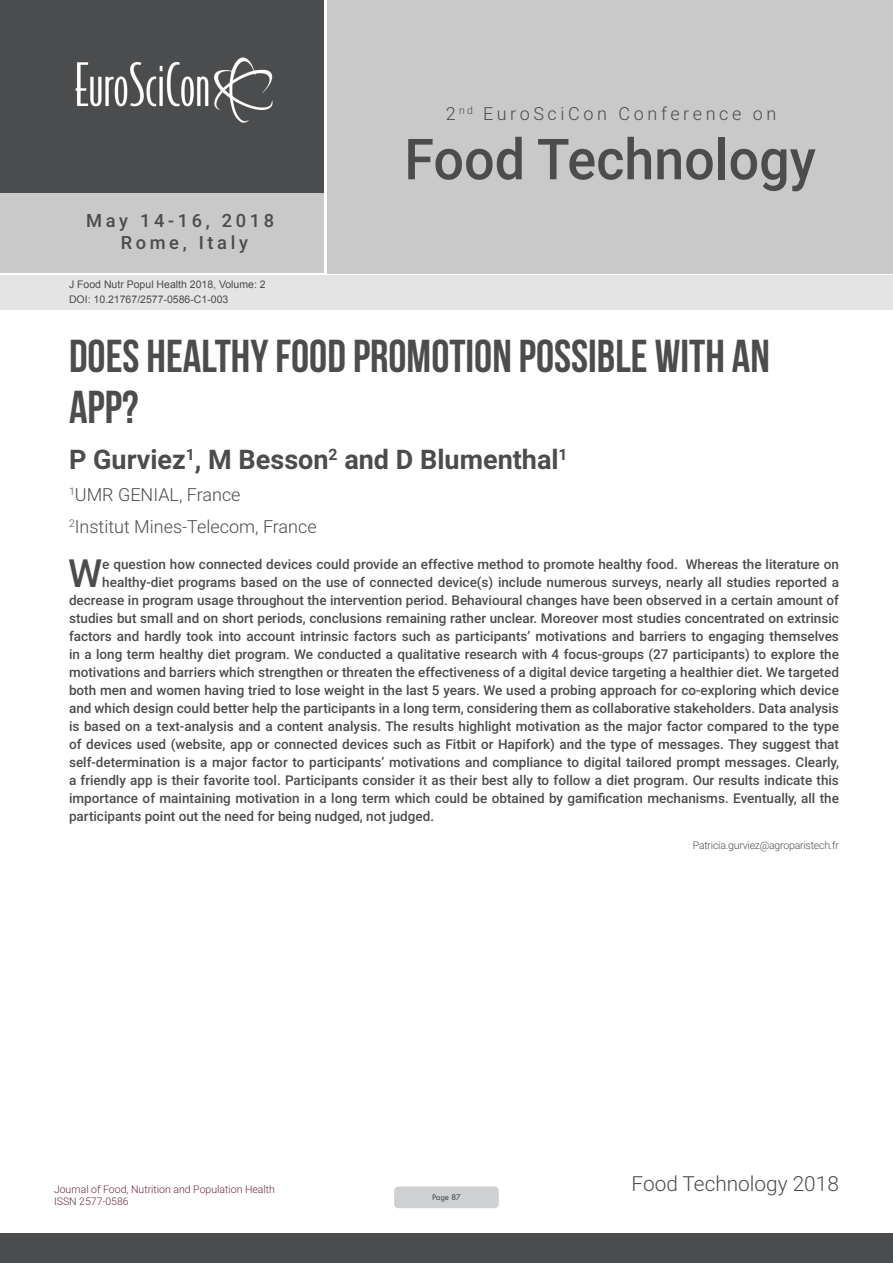
<style>
.page{position:relative;width:893px;height:1263px;background:#fff}
.page>*{position:absolute;margin:0;border:0;box-sizing:border-box;transform-origin:0 0}
.t1{font:500 56.7px "Roboto";color:#4b4c4d;scale:.95 1}
.t2{font:46.05px/50.7px "Bebas Neue";color:#4b4c4d}
.Abstract{font:500 38.85px "Roboto";color:#4b4c4d}
.t3{font:700 27px "Roboto";color:#4b4c4d}
.t4{font:300 20.85px "Roboto";color:#4b4c4d}
.t5{font:500 18.3px/21.9px "Roboto";letter-spacing:.2em;color:#4b4c4d;text-align:center}
.t6{font:300 18px "Roboto";color:#4b4c4d}
.t7{font:300 18px "Roboto";letter-spacing:.2em;color:#4b4c4d}
.Abstract-2{font:500 13.5px "Roboto";color:#4b4c4d}
.t8{font:10.5px "Arial";color:#4b4c4d}
.t9{font:300 10.5px/12.6px "Roboto";color:#69273e}
.Biography{font:300 10.5px "Roboto";letter-spacing:-.02em;color:#4b4c4d}
.t10{font:9px "Tw Cen";letter-spacing:-.02em;color:#4b4c4d;scale:.95 1}
</style>
<div class="page">
<div style="left:0;top:0;width:323px;height:193px;background:#4b4c4d"></div>
<div style="left:1px;top:193px;width:323px;height:80px;background:#c9c9c9"></div>
<div style="left:327px;top:0;width:566px;height:273px;background:#c9c9c9"></div>
<img style="left:75px;top:57px;width:198px;height:66px">
<div style="left:0;top:1233px;width:893px;height:30px;background:#4b4c4d"></div>
<div style="left:1px;top:275px;width:892px;height:35px;background:#e4e4e4"></div>
<div style="left:394px;top:1186px;width:105px;height:22px;background:#cfd0d2;border-radius:4px"></div>
<h3 class="t5" style="left:86px;top:209px;width:189px">May 14-16, 2018<br>Rome, Italy</h3>
<p class="t8" style="left:69px;top:278px;width:198px">J Food Nutr Popul Health 2018, Volume: 2</p>
<p class="t8" style="left:69px;top:292px;width:161px">DOI: 10.21767/2577-0586-C1-003</p>
<h3 class="t7" style="left:446px;top:101px;width:332px">2 <sup>nd</sup> EuroSciCon Conference on</h3>
<h1 class="t1" style="left:404px;top:119px;width:435px">Food Technology</h1>
<p class="t2" style="left:69px;top:330px;width:702px">DOES HEALTHY FOOD PROMOTION POSSIBLE WITH AN<br>APP?</p>
<p class="t3" style="left:69px;top:440px;width:500px">P Gurviez<sup>1</sup>, M Besson<sup>2</sup> and D Blumenthal<sup>1</sup></p>
<p class="t6" style="left:69px;top:482px;width:173px"><sup>1</sup>UMR GENIAL, France</p>
<p class="t6" style="left:69px;top:514px;width:249px"><sup>2</sup>Institut Mines-Telecom, France</p>
<p class="Abstract" style="left:68px;top:546px;width:36px">W</p>
<p class="Abstract-2" style="left:102px;top:554px;width:738px">e question how connected devices could provide an effective method to promote healthy food. Whereas the literature on</p>
<p class="Abstract-2" style="left:102px;top:572px;width:738px">healthy-diet programs based on the use of connected device(s) include numerous surveys, nearly all studies reported a</p>
<p class="Abstract-2" style="left:69px;top:590px;width:771px">decrease in program usage throughout the intervention period. Behavioural changes have been observed in a certain amount of</p>
<p class="Abstract-2" style="left:69px;top:608px;width:771px">studies but small and on short periods, conclusions remaining rather unclear. Moreover most studies concentrated on extrinsic</p>
<p class="Abstract-2" style="left:69px;top:626px;width:771px">factors and hardly took into account intrinsic factors such as participants’ motivations and barriers to engaging themselves</p>
<p class="Abstract-2" style="left:69px;top:644px;width:771px">in a long term healthy diet program. We conducted a qualitative research with 4 focus-groups (27 participants) to explore the</p>
<p class="Abstract-2" style="left:69px;top:662px;width:771px">motivations and barriers which strengthen or threaten the effectiveness of a digital device targeting a healthier diet. We targeted</p>
<p class="Abstract-2" style="left:69px;top:680px;width:771px">both men and women having tried to lose weight in the last 5 years. We used a probing approach for co-exploring which device</p>
<p class="Abstract-2" style="left:69px;top:698px;width:771px">and which design could better help the participants in a long term, considering them as collaborative stakeholders. Data analysis</p>
<p class="Abstract-2" style="left:69px;top:716px;width:771px">is based on a text-analysis and a content analysis. The results highlight motivation as the major factor compared to the type</p>
<p class="Abstract-2" style="left:69px;top:734px;width:771px">of devices used (website, app or connected devices such as Fitbit or Hapifork) and the type of messages. They suggest that</p>
<p class="Abstract-2" style="left:69px;top:752px;width:771px">self-determination is a major factor to participants’ motivations and compliance to digital tailored prompt messages. Clearly,</p>
<p class="Abstract-2" style="left:69px;top:770px;width:771px">a friendly app is their favorite tool. Participants consider it as their best ally to follow a diet program. Our results indicate this</p>
<p class="Abstract-2" style="left:69px;top:788px;width:771px">importance of maintaining motivation in a long term which could be obtained by gamification mechanisms. Eventually, all the</p>
<p class="Abstract-2" style="left:69px;top:806px;width:367px">participants point out the need for being nudged, not judged.</p>
<p class="Biography" style="left:693px;top:838px;width:148px">Patricia.gurviez@agroparistech.fr</p>
<p class="t9" style="left:54px;top:1182px;width:223px">Journal of Food, Nutrition and Population Health<br>ISSN 2577-0586</p>
<p class="t10" style="left:432px;top:1192px;width:32px">Page 87</p>
<h3 class="t4" style="left:631px;top:1169px;width:209px">Food Technology 2018</h3>
</div>
